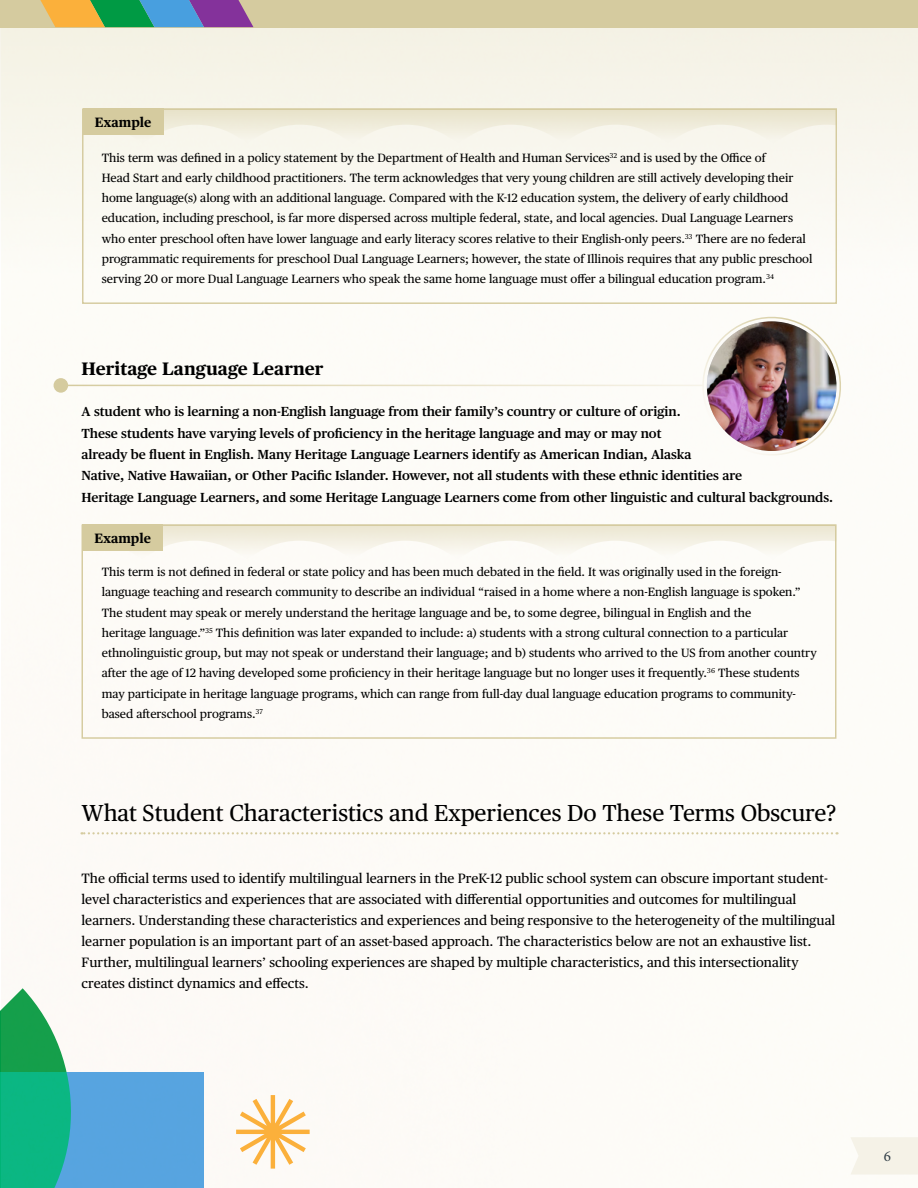
<style>
.page{position:relative;width:918px;height:1188px;background:#fff}
.page>*{position:absolute;margin:0;border:0;box-sizing:border-box;transform-origin:0 0}
.t1{font:23.1px "Publico Text";color:#000}
.t2{font:700 18px "Publico Text";color:#000}
.t3{font:15px "Minion Pro";color:#313e47}
.t4{font:13.5px/21px "Publico Text";color:#000}
.t5{font:700 13.5px "Publico Text";color:#000}
.t6{font:600 13.2px/21.5px "Publico Text";letter-spacing:-.005em;color:#000}
.t7{font:12px/20.2px "Publico Text";color:#000}
</style>
<div class="page">
<div style="left:0;top:0;width:918px;height:275px;background:#f9f7ef"></div>
<div style="left:850px;top:1137px;width:68px;height:37px;background:#f5f2e7"></div>
<svg style="left:82px;top:524px;width:754px;height:32px"></svg>
<div style="left:82px;top:525px;width:754px;height:214px;border:1px solid #d5cb9f"></div>
<svg style="left:84px;top:110px;width:751px;height:25px"></svg>
<div style="left:82px;top:108px;width:755px;height:196px;border:1px solid #d5cb9f"></div>
<svg style="left:82px;top:832px;width:756px;height:2px"></svg>
<div style="left:0;top:0;width:918px;height:27px;background:#d5cb9f"></div>
<svg style="left:40px;top:0;width:213px;height:27px;background:#798b80"></svg>
<div style="left:54px;top:378px;width:14px;height:15px;background:#d5cb9f;border-radius:50%"></div>
<svg style="left:694px;top:316px;width:147px;height:140px"></svg>
<img style="left:707px;top:321px;width:129px;height:130px;border-radius:65px">
<svg style="left:0;top:988px;width:89px;height:85px"></svg>
<svg style="left:0;top:1073px;width:203px;height:115px;background:#3daac0"></svg>
<svg style="left:236px;top:1095px;width:74px;height:74px"></svg>
<h1 class="t5" style="left:95px;top:112px;width:58px">Example</h1>
<p class="t7" style="left:102px;top:147px;width:712px">This term was defned in a policy statement by the Department of Health and Human Services<sup>32</sup> and is used by the Ofce of<br>Head Start and early childhood practitioners. The term acknowledges that very young children are still actively developing their home language(s) along with an additional language. Compared with the K-12 education system, the delivery of early childhood education, including preschool, is far more dispersed across multiple federal, state, and local agencies. Dual Language Learners who enter preschool often have lower language and early literacy scores relative to their English-only peers.<sup>33</sup> There are no federal programmatic requirements for preschool Dual Language Learners; however, the state of Illinois requires that any public preschool serving 20 or more Dual Language Learners who speak the same home language must ofer a bilingual education program.<sup>34</sup></p>
<p class="t2" style="left:82px;top:354px;width:244px">Heritage Language Learner</p>
<p class="t6" style="left:82px;top:400px;width:612px">A student who is learning a non-English language from their family’s country or culture of origin.<br>These students have varying levels of profciency in the heritage language and may or may not already be fuent in English. Many Heritage Language Learners identify as American Indian, Alaska</p>
<p class="t6" style="left:82px;top:464px;width:753px">Native, Native Hawaiian, or Other Pacifc Islander. However, not all students with these ethnic identities are<br>Heritage Language Learners, and some Heritage Language Learners come from other linguistic and cultural backgrounds.</p>
<h1 class="t5" style="left:94px;top:528px;width:58px">Example</h1>
<p class="t7" style="left:102px;top:561px;width:717px">This term is not defned in federal or state policy and has been much debated in the feld. It was originally used in the foreign&shy;language teaching and research community to describe an individual “raised in a home where a non-English language is spoken.” The student may speak or merely understand the heritage language and be, to some degree, bilingual in English and the<br>heritage language.”<sup>35</sup> This defnition was later expanded to include: a) students with a strong cultural connection to a particular ethnolinguistic group, but may not speak or understand their language; and b) students who arrived to the US from another country after the age of 12 having developed some profciency in their heritage language but no longer uses it frequently.<sup>36</sup> These students may participate in heritage language programs, which can range from full-day dual language education programs to community&shy;based afterschool programs.<sup>37</sup></p>
<h1 class="t1" style="left:82px;top:796px;width:757px">What Student Characteristics and Experiences Do These Terms Obscure?</h1>
<p class="t4" style="left:82px;top:867px;width:755px">The ofcial terms used to identify multilingual learners in the PreK-12 public school system can obscure important student&shy;level characteristics and experiences that are associated with diferential opportunities and outcomes for multilingual learners. Understanding these characteristics and experiences and being responsive to the heterogeneity of the multilingual learner population is an important part of an asset-based approach. The characteristics below are not an exhaustive list.<br>Further, multilingual learners’ schooling experiences are shaped by multiple characteristics, and this intersectionality creates distinct dynamics and efects.</p>
<p class="t3" style="left:884px;top:1146px;width:9px">6</p>
</div>
